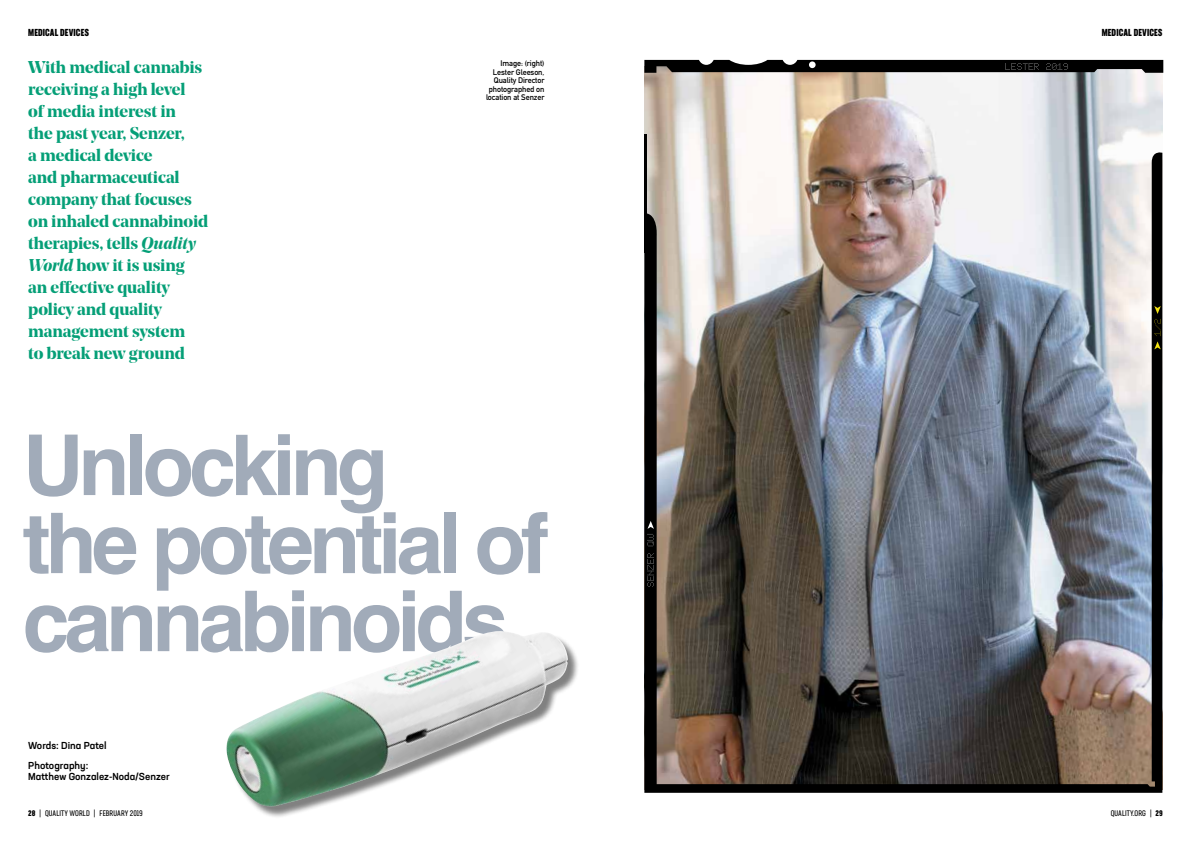
<style>
.page{position:relative;width:1191px;height:842px;background:#fff}
.page>*{position:absolute;margin:0;border:0;box-sizing:border-box;transform-origin:0 0}
.t1{font:700 84px/78px "Helvetica";letter-spacing:-.06em;color:#a1abb9}
.t2{font:700 17px/22px "Noe Display";letter-spacing:-.005em;color:#059f77}
.t3{font:500 10px/19.8px "Neusa Next Std";color:#000}
.t4{font:700 10px "Neusa Next Std Compact";letter-spacing:.01em;color:#000}
.t5{font:700 8px/8.5px "DIN Alternate";letter-spacing:-.01em;color:#000;text-align:right}
.t6{font:8px "Neusa Next Std Compact";letter-spacing:.01em;color:#000}
.s1{font-style:italic}
.s2{font-weight:700}
</style>
<div class="page">
<img style="left:644px;top:73px;width:518px;height:77px">
<img style="left:644px;top:150px;width:518px;height:643px">
<svg style="left:644px;top:60px;width:519px;height:13px;background:#1e1e1d"></svg>
<svg style="left:647px;top:521px;width:7px;height:66px"></svg>
<svg style="left:1154px;top:306px;width:7px;height:43px"></svg>
<div style="left:809px;top:61px;width:6px;height:7px;background:#fff;border-radius:50%"></div>
<hr style="left:644px;top:134px;width:3px;height:119px;background:#000">
<div style="left:228px;top:633px;width:352px;height:186px;background:#000;opacity:.5"></div>
<img style="left:226px;top:631px;width:342px;height:178px">
<p class="t4" style="left:28px;top:26px;width:62px">MEDICAL DEVICES</p>
<p class="t4" style="left:1101px;top:26px;width:62px">MEDICAL DEVICES</p>
<p class="t2" style="left:28px;top:56px;width:181px">With medical cannabis receiving a high level<br>of media interest in<br>the past year, Senzer,<br>a medical device<br>and pharmaceutical company that focuses on inhaled cannabinoid therapies, tells <span class="s1">Quality<br>World</span> how it is using<br>an effective quality policy and quality management system<br>to break new ground</p>
<p class="t5" style="left:486px;top:59px;width:60px">Image: (right)<br>Lester Gleeson,<br>Quality Director photographed on location at Senzer</p>
<h1 class="t1" style="left:23px;top:428px;width:528px">Unlocking<br>the potential of cannabinoids</h1>
<p class="t3" style="left:28px;top:736px;width:80px">Words: Dina Patel<br>Photography:</p>
<p class="t3" style="left:28px;top:766px;width:143px">Matthew Gonzalez-Noda/Senzer</p>
<p class="t6" style="left:28px;top:808px;width:116px"><span class="s2">28</span> | QUALITY WORLD | FEBRUARY 2019</p>
<p class="t6" style="left:1110px;top:808px;width:54px">QUALITY.ORG | <span class="s2">29</span></p>
</div>
